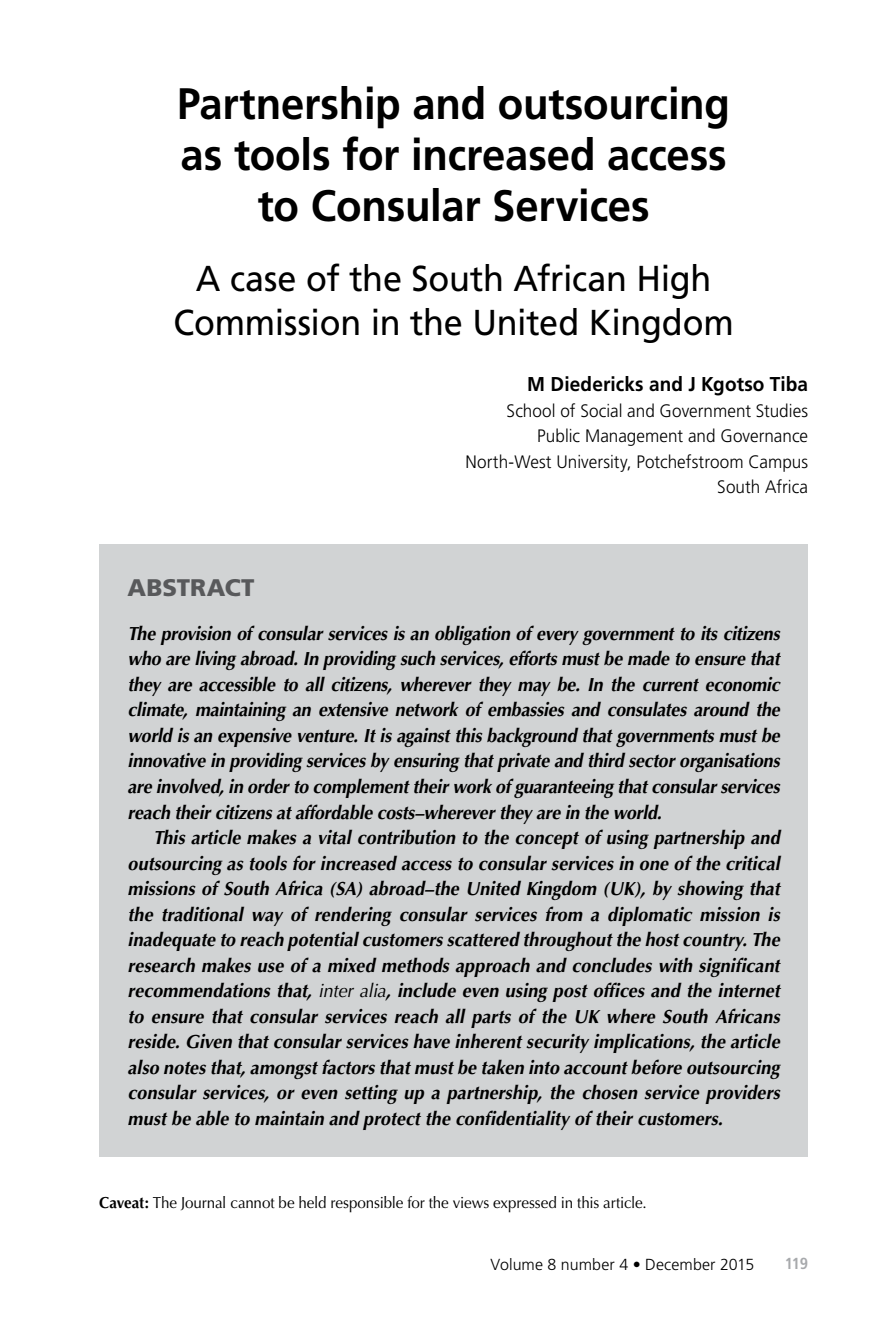
<style>
.page{position:relative;width:879px;height:1333px;background:#fff}
.page>*{position:absolute;margin:0;border:0;box-sizing:border-box;transform-origin:0 0}
.t1{font:700 44px/51px "Frutiger";letter-spacing:-.005em;color:#000;text-align:center;scale:.95 1}
.t2{font:36px/44px "Frutiger";letter-spacing:-.005em;color:#000;text-align:center;scale:.95 1}
.t3{font:900 24px "Frutiger";color:#58595b}
.t4{font:700 20px "Frutiger";letter-spacing:.005em;color:#000;scale:.95 1}
.t5{font:italic 700 19px/25.6px "Optima";letter-spacing:-.01em;color:#000;text-align:justify;scale:.95 1}
.t6{font:italic 700 19px/25.6px "Optima";letter-spacing:-.01em;color:#000;text-align:justify;scale:.94 1}
.t7{font:300 18px/25.6px "Frutiger";letter-spacing:.005em;color:#000;text-align:right;scale:.95 1}
.t8{font:16px "Optima";letter-spacing:-.01em;color:#000;scale:.95 1}
.t9{font:300 16px "Frutiger";letter-spacing:.005em;color:#000}
.t10{font:700 condensed 16px "Frutiger";color:#a7a9ac}
.s1{font-weight:400}
.s2{font-weight:700}
</style>
<div class="page">
<div style="left:99px;top:544px;width:709px;height:613px;background:#d1d3d4"></div>
<h1 class="t1" style="left:177px;top:78px;width:584px">Partnership and outsourcing as tools for increased access to Consular Services</h1>
<h2 class="t2" style="left:173px;top:256px;width:591px">A case of the South African High<br>Commission in the United Kingdom</h2>
<p class="t4" style="left:527px;top:372px;width:297px">M Diedericks and J Kgotso Tiba</p>
<p class="t7" style="left:465px;top:398px;width:362px">School of Social and Government Studies Public Management and Governance North-West University, Potchefstroom Campus South Africa</p>
<p class="t3" style="left:128px;top:573px;width:51px">ABSTRACT</p>
<p class="t6" style="left:128px;top:621px;width:695px">The provision of consular services is an obligation of every government to its citizens who are living abroad. In providing such services, efforts must be made to ensure that they are accessible to all citizens, wherever they may be. In the current economic climate, maintaining an extensive network of embassies and consulates around the world is an expensive venture. It is against this background that governments must be innovative in providing services by ensuring that private and third sector organisations are involved, in order to complement their work of guaranteeing that consular services reach their citizens at affordable costs–wherever they are in the world.</p>
<p class="t5" style="left:128px;top:825px;width:688px;text-indent:26px">This article makes a vital contribution to the concept of using partnership and outsourcing as tools for increased access to consular services in one of the critical missions of South Africa (SA) abroad–the United Kingdom (UK), by showing that the traditional way of rendering consular services from a diplomatic mission is inadequate to reach potential customers scattered throughout the host country. The research makes use of a mixed methods approach and concludes with significant recommendations that, <span class="s1">inter alia</span>, include even using post offices and the internet to ensure that consular services reach all parts of the UK where South Africans reside. Given that consular services have inherent security implications, the article also notes that, amongst factors that must be taken into account before outsourcing consular services, or even setting up a partnership, the chosen service providers must be able to maintain and protect the confidentiality of their customers.</p>
<p class="t8" style="left:99px;top:1193px;width:578px"><span class="s2">Caveat:</span> The Journal cannot be held responsible for the views expressed in this article.</p>
<p class="t9" style="left:490px;top:1255px;width:265px">Volume 8 number 4 • December 2015</p>
<p class="t10" style="left:784px;top:1254px;width:25px">119</p>
</div>
